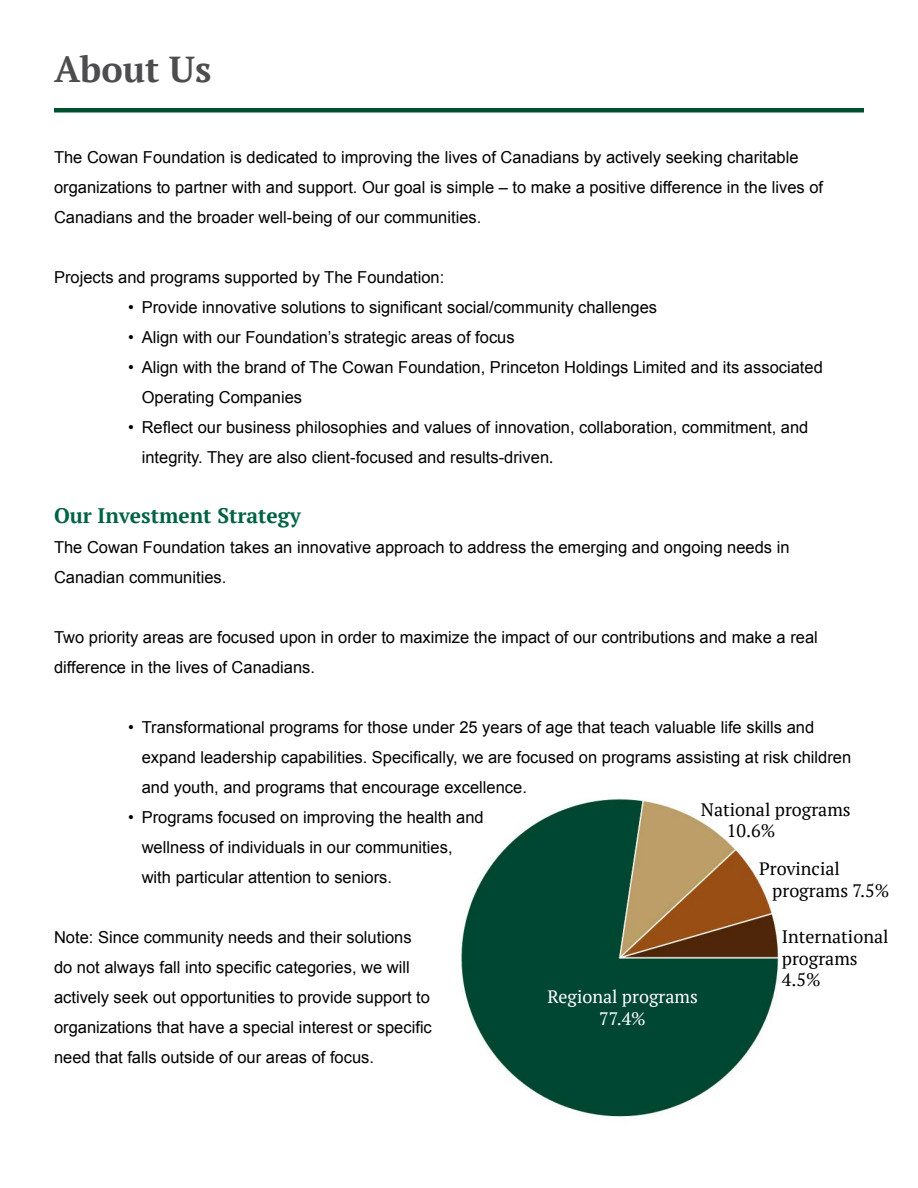
<style>
.page{position:relative;width:918px;height:1188px;background:#fff}
.page>*{position:absolute;margin:0;border:0;box-sizing:border-box;transform-origin:0 0}
.t1{font:700 36px "PT Serif";color:#4d4d4f}
.t2{font:700 21px "PT Serif";color:#006245}
.t3{font:18px/21.6px "PT Serif";color:#000}
.t4{font:18px/21.6px "PT Serif";color:#fff;text-align:center}
.t5{font:16.5px/30px "Arial";color:#000}
.s1{font-family:"Minion Pro";font-size:18px}
</style>
<div class="page">
<hr style="left:54px;top:108px;width:810px;height:4px;background:#00502f">
<img style="left:461px;top:798px;width:318px;height:319px">
<h1 class="t1" style="left:54px;top:45px;width:159px">About Us</h1>
<p class="t5" style="left:54px;top:142px;width:771px">The Cowan Foundation is dedicated to improving the lives of Canadians by actively seeking charitable organizations to partner with and support. Our goal is simple – to make a positive difference in the lives of<br>Canadians and the broader well-being of our communities.</p>
<p class="t5" style="left:54px;top:262px;width:392px">Projects and programs supported by The Foundation:</p>
<p class="t5" style="left:128px;top:292px;width:530px">• Provide innovative solutions to significant social/community challenges</p>
<p class="t5" style="left:128px;top:322px;width:388px">• Align with our Foundation’s strategic areas of focus</p>
<p class="t5" style="left:142px;top:352px;width:683px;text-indent:-13px">• Align with the brand of The Cowan Foundation, Princeton Holdings Limited and its associated<br>Operating Companies</p>
<p class="t5" style="left:142px;top:412px;width:668px;text-indent:-13px">• Reflect our business philosophies and values of innovation, collaboration, commitment, and integrity. They are also client-focused and results-driven<span class="s1">.</span></p>
<h3 class="t2" style="left:54px;top:502px;width:248px">Our Investment Strategy</h3>
<p class="t5" style="left:54px;top:532px;width:737px">The Cowan Foundation takes an innovative approach to address the emerging and ongoing needs in<br>Canadian communities.</p>
<p class="t5" style="left:54px;top:622px;width:765px">Two priority areas are focused upon in order to maximize the impact of our contributions and make a real difference in the lives of Canadians.</p>
<p class="t5" style="left:142px;top:712px;width:711px;text-indent:-13px">• Transformational programs for those under 25 years of age that teach valuable life skills and expand leadership capabilities. Specifically, we are focused on programs assisting at risk children and youth, and programs that encourage excellence.</p>
<p class="t3" style="left:701px;top:798px;width:151px">National programs</p>
<p class="t5" style="left:128px;top:802px;width:357px">• Programs focused on improving the health and</p>
<p class="t3" style="left:727px;top:820px;width:50px">10.6%</p>
<p class="t5" style="left:142px;top:832px;width:312px">wellness of individuals in our communities,</p>
<p class="t5" style="left:142px;top:862px;width:252px">with particular attention to seniors.</p>
<p class="t3" style="left:759px;top:858px;width:82px">Provincial</p>
<p class="t3" style="left:772px;top:879px;width:119px">programs 7.5%</p>
<p class="t5" style="left:54px;top:922px;width:359px">Note: Since community needs and their solutions</p>
<p class="t3" style="left:782px;top:926px;width:108px">International programs</p>
<p class="t5" style="left:54px;top:952px;width:357px">do not always fall into specific categories, we will</p>
<p class="t3" style="left:782px;top:969px;width:40px">4.5%</p>
<p class="t5" style="left:54px;top:982px;width:378px">actively seek out opportunities to provide support to</p>
<p class="t4" style="left:547px;top:986px;width:152px">Regional programs<br>77.4%</p>
<p class="t5" style="left:54px;top:1012px;width:379px">organizations that have a special interest or specific need that falls outside of our areas of focus.</p>
</div>
